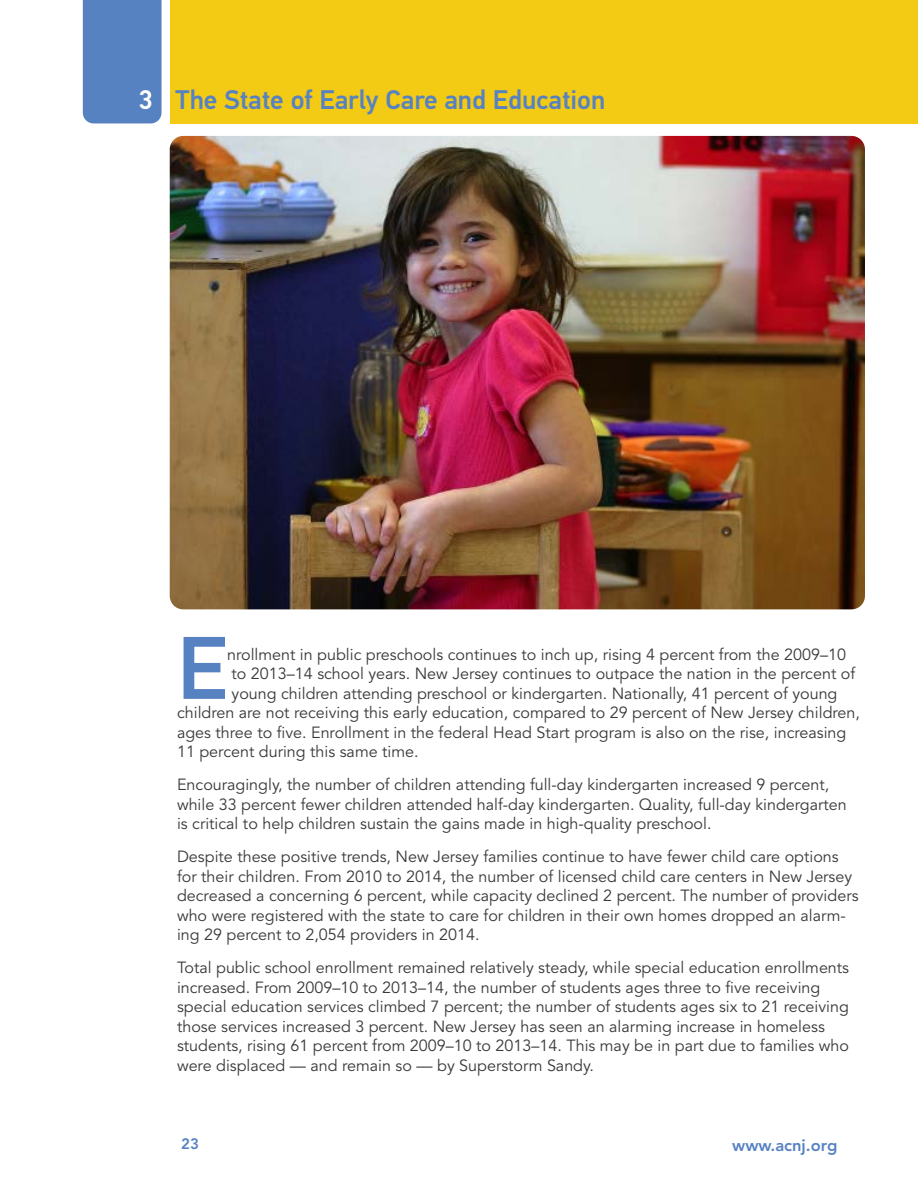
<style>
.page{position:relative;width:918px;height:1188px;background:#fff}
.page>*{position:absolute;margin:0;border:0;box-sizing:border-box;transform-origin:0 0}
.t1{font:500 88.95px "PF Din Text Pro";color:#5782c2}
.t2{font:500 27px "PF Din Text Pro";color:#5782c2}
.t3{font:800 16.5px "Avenir";color:#5782c2}
.t4{font:16.2px/19.5px "Avenir";color:#39383a}
.t5{font:800 15px "Avenir";color:#5782c2}
.s1{color:#fff}
</style>
<div class="page">
<div style="left:83px;top:0;width:79px;height:123px;background:#5782c2"></div>
<div style="left:170px;top:0;width:748px;height:123px;background:#f3ca14"></div>
<img style="left:170px;top:136px;width:695px;height:473px">
<h2 class="t2" style="left:139px;top:84px;width:468px"><span class="s1">3</span> The State of Early Care and Education</h2>
<h1 class="t1" style="left:177px;top:615px;width:52px">E</h1>
<p class="t4" style="left:227px;top:645px;width:621px">nrollment in public preschools continues to inch up, rising 4 percent from the 2009–10</p>
<p class="t4" style="left:232px;top:664px;width:625px">to 2013–14 school years. New Jersey continues to outpace the nation in the percent of</p>
<p class="t4" style="left:232px;top:684px;width:607px">young children attending preschool or kindergarten. Nationally, 41 percent of young</p>
<p class="t4" style="left:177px;top:703px;width:684px">children are not receiving this early education, compared to 29 percent of New Jersey children,</p>
<p class="t4" style="left:177px;top:723px;width:671px">ages three to five. Enrollment in the federal Head Start program is also on the rise, increasing</p>
<p class="t4" style="left:177px;top:742px;width:243px">11 percent during this same time.</p>
<p class="t4" style="left:177px;top:775px;width:671px">Encouragingly, the number of children attending full-day kindergarten increased 9 percent, while 33 percent fewer children attended half-day kindergarten. Quality, full-day kindergarten is critical to help children sustain the gains made in high-quality preschool.</p>
<p class="t4" style="left:177px;top:847px;width:683px">Despite these positive trends, New Jersey families continue to have fewer child care options for their children. From 2010 to 2014, the number of licensed child care centers in New Jersey decreased a concerning 6 percent, while capacity declined 2 percent. The number of providers who were registered with the state to care for children in their own homes dropped an alarm&shy;ing 29 percent to 2,054 providers in 2014.</p>
<p class="t4" style="left:177px;top:958px;width:674px">Total public school enrollment remained relatively steady, while special education enrollments increased. From 2009–10 to 2013–14, the number of students ages three to five receiving special education services climbed 7 percent; the number of students ages six to 21 receiving those services increased 3 percent. New Jersey has seen an alarming increase in homeless students, rising 61 percent from 2009–10 to 2013–14. This may be in part due to families who were displaced — and remain so — by Superstorm Sandy.</p>
<p class="t5" style="left:181px;top:1130px;width:19px">23</p>
<p class="t3" style="left:732px;top:1130px;width:107px">www.acnj.org</p>
</div>
